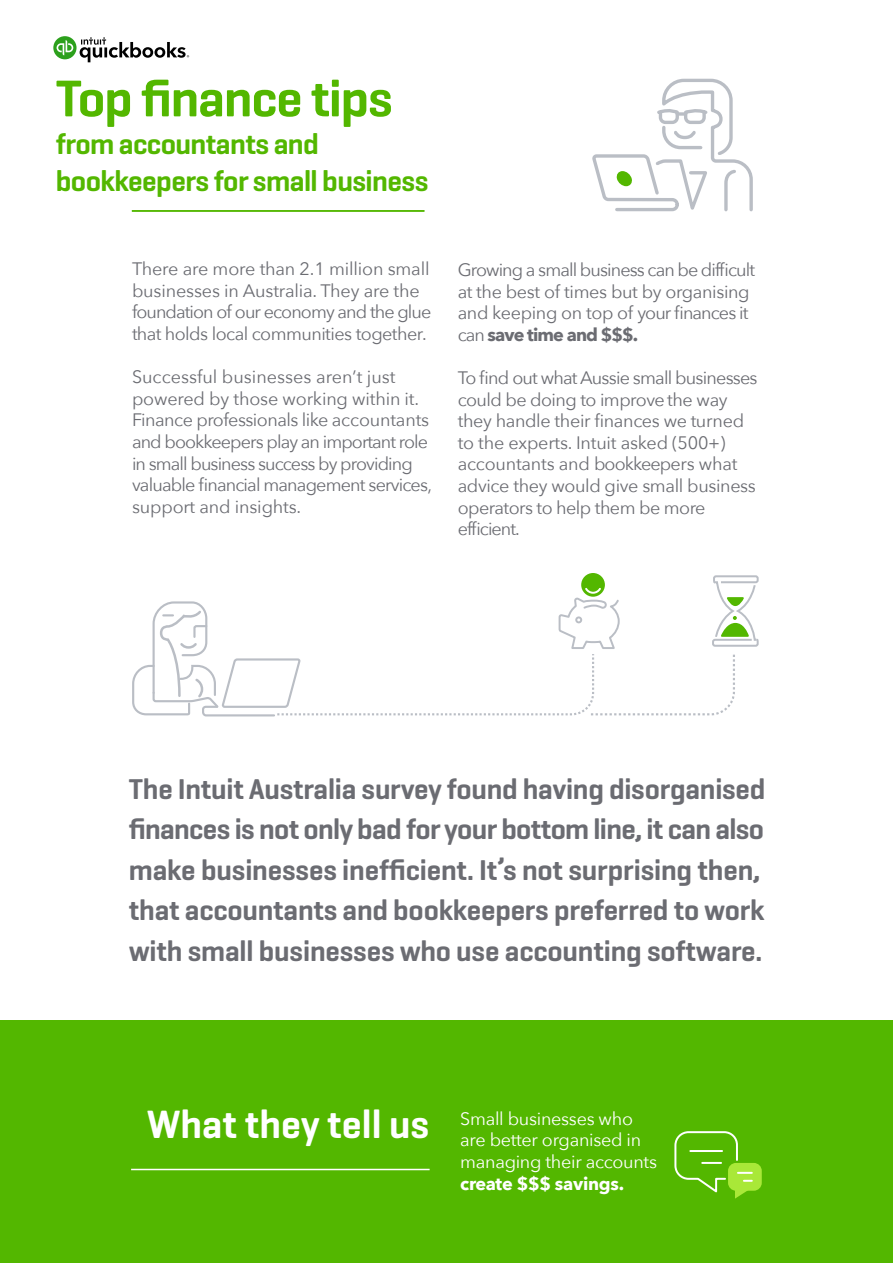
<style>
.page{position:relative;width:893px;height:1263px;background:#fff}
.page>*{position:absolute;margin:0;border:0;box-sizing:border-box;transform-origin:0 0}
.t1{font:600 52.5px "Geogrotesque";letter-spacing:-.02em;color:#53b700}
.t2{font:600 29.1px/37.5px "Geogrotesque";letter-spacing:-.02em;color:#53b700}
.t3{font:600 28.8px/40.5px "Geogrotesque";letter-spacing:-.01em;color:#6b6c72}
.t4{font:18px/21.6px "Avenir Next";letter-spacing:-.03em;color:#6b6c72}
.t5{font:18px/21.6px "Avenir Next";letter-spacing:-.015em;color:#fff}
.t6{font:700 18px "Avenir Next";letter-spacing:-.015em;color:#fff}
.s1{font-weight:700}
.s2{font-family:"Geogrotesque";font-weight:600;font-size:39.75px}
</style>
<div class="page">
<div style="left:0;top:1021px;width:892px;height:242px;background:#53b700"></div>
<svg style="left:592px;top:79px;width:161px;height:132px"></svg>
<hr style="left:131px;top:1169px;width:299px;height:1px;background:#fff">
<svg style="left:53px;top:36px;width:24px;height:23px"></svg>
<svg style="left:57px;top:40px;width:16px;height:15px"></svg>
<svg style="left:80px;top:37px;width:109px;height:25px"></svg>
<div style="left:728px;top:1163px;width:34px;height:28px;background:#a9e838;border-radius:8px"></div>
<svg style="left:674px;top:1131px;width:78px;height:68px"></svg>
<svg style="left:581px;top:573px;width:24px;height:24px"></svg>
<svg style="left:132px;top:575px;width:627px;height:142px"></svg>
<hr style="left:132px;top:210px;width:292px;height:2px;background:#53b700">
<h1 class="t1" style="left:56px;top:66px;width:339px">Top finance tips</h1>
<h2 class="t2" style="left:56px;top:125px;width:374px">from accountants and bookkeepers for small business</h2>
<p class="t4" style="left:132px;top:257px;width:301px">There are more than 2.1 million small businesses in Australia. They are the foundation of our economy and the glue that holds local communities together.</p>
<p class="t4" style="left:132px;top:365px;width:301px">Successful businesses aren’t just powered by those working within it.<br>Finance professionals like accountants and bookkeepers play an important role in small business success by providing valuable financial management services, support and insights.</p>
<p class="t4" style="left:458px;top:258px;width:299px">Growing a small business can be difficult at the best of times but by organising and keeping on top of your finances it can <span class="s1">save time and $$$.</span></p>
<p class="t4" style="left:458px;top:366px;width:301px">To find out what Aussie small businesses could be doing to improvethe way they handle their finances we turned to the experts. Intuit asked (500+) accountants and bookkeepers what advice they would give small business operators to help them be more efficient.</p>
<p class="t3" style="left:129px;top:768px;width:638px">The Intuit Australia survey found having disorganised finances is not only bad for your bottom line, it can also make businesses inefficient. It’s not surprising then, that accountants and bookkeepers preferred to work with small businesses who use accounting software.</p>
<p class="t5" style="left:460px;top:1107px;width:198px;text-indent:-313px"><span class="s2">What they tell us</span> Small businesses who are better organised in managing their accounts</p>
<p class="t6" style="left:460px;top:1168px;width:165px">create $$$ savings.</p>
</div>
